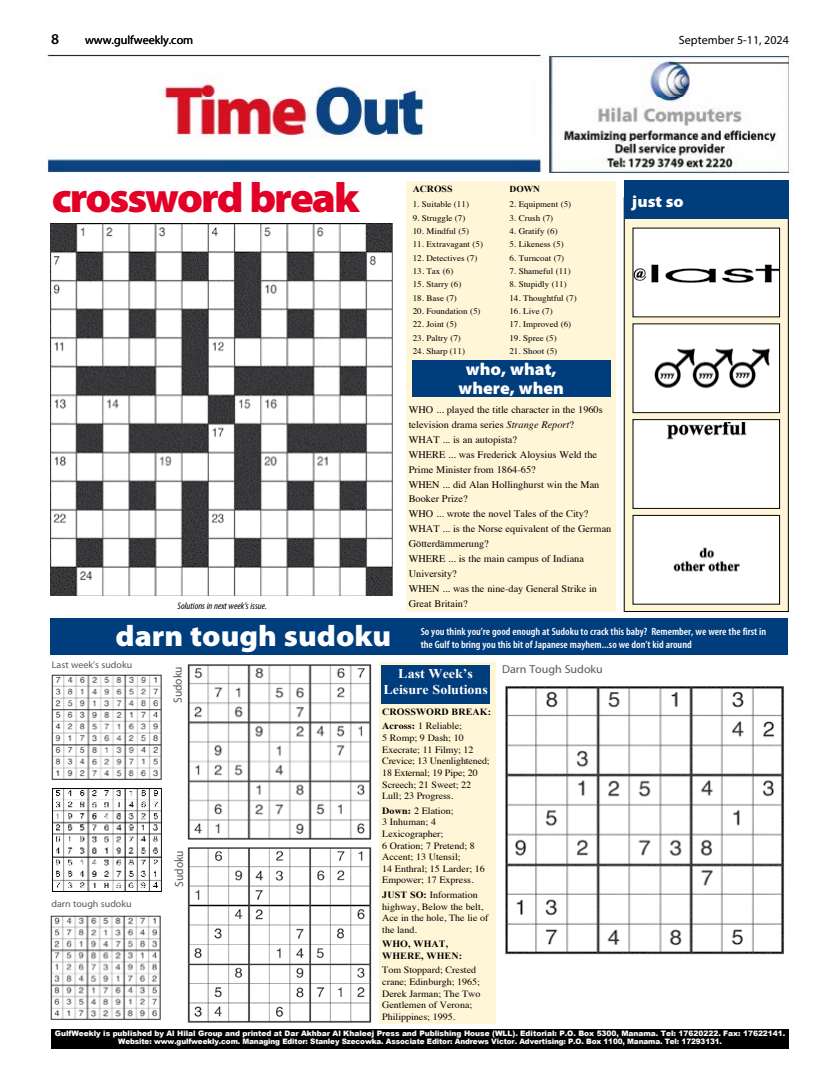
<style>
.page{position:relative;width:823px;height:1078px;background:#fff}
.page>*{position:absolute;margin:0;border:0;box-sizing:border-box;transform-origin:0 0}
.t1{font:900 42.2px "Myriad Pro";letter-spacing:-.045em;color:#e20026;scale:1.04 1}
.t2{font:900 29.7px "Myriad Pro";color:#fff;scale:1.06 1}
.t3{font:900 17.3px/19.2px "Myriad Pro";color:#fff;text-align:center;scale:1.04 1}
.t4{font:900 16.3px "Myriad Pro";color:#fff;scale:1.06 1}
.t5{font:600 15px "Myriad Pro";color:#000}
.t6{font:600 14.7px "Myriad Pro";color:#000}
.t7{font:700 13.4px/16.1px "Times New Roman";color:#fff;text-align:center;scale:1.04 1}
.t8{font:12px "Myriad Pro";color:#000}
.t9{font:12px "Myriad Pro";color:#58585a;scale:.96 1}
.t10{font:11.7px "Myriad Pro";color:#000}
.t11{font:11.5px "Myriad Pro";color:#58585a;scale:1.04 1}
.t12{font:600 condensed 10.5px/13.4px "Myriad Pro";color:#fff;scale:1.04 1}
.t13{font:10.1px/14.9px "Times";color:#000}
.t14{font:9.6px/11.6px "Times";color:#000;scale:1.04 1}
.t15{font:700 9.6px/11.6px "Times New Roman";letter-spacing:.01em;color:#000;scale:1.04 1}
.t16{font:9.6px "Myriad Pro";color:#58585a;scale:1.04 1}
.t17{font:italic condensed 9.6px "Myriad Pro";color:#000;scale:1.04 1}
.t18{font:700 9.4px "Times New Roman";color:#000;scale:1.04 1}
.t19{font:700 9.1px "Times New Roman";color:#000;scale:1.04 1}
.t20{font:8.6px "Times";color:#000;scale:1.04 1}
.t21{font:900 7.5px/8px "Arial";letter-spacing:-.005em;color:#fff;text-align:center}
.s1{font-style:italic}
.s2{font-weight:700}
.s3{font-family:"Times New Roman";font-weight:700}
</style>
<div class="page">
<div style="left:406px;top:181px;width:209px;height:430px;background:#fff5d7"></div>
<img style="left:51px;top:224px;width:341px;height:371px">
<div style="left:50px;top:618px;width:737px;height:37px;background:#003d7d"></div>
<div style="left:412px;top:360px;width:198px;height:37px;background:#003d7d"></div>
<img style="left:51px;top:674px;width:111px;height:106px">
<img style="left:51px;top:788px;width:111px;height:104px">
<img style="left:50px;top:915px;width:111px;height:104px">
<img style="left:505px;top:686px;width:279px;height:269px">
<div style="left:379px;top:661px;width:116px;height:362px;background:#fff5d7"></div>
<div style="left:381px;top:665px;width:109px;height:38px;background:#003d7d"></div>
<div style="left:624px;top:198px;width:163px;height:413px;background:#fff5d7"></div>
<div style="left:632px;top:324px;width:147px;height:88px;background:#fff"></div>
<img style="left:654px;top:348px;width:116px;height:41px">
<div style="left:632px;top:323px;width:147px;height:90px;border:1px solid #000"></div>
<div style="left:623px;top:181px;width:165px;height:38px;background:#003d7d"></div>
<div style="left:632px;top:419px;width:147px;height:89px;background:#fff"></div>
<img style="left:667px;top:422px;width:80px;height:18px">
<div style="left:632px;top:419px;width:147px;height:90px;border:1px solid #000"></div>
<div style="left:632px;top:228px;width:147px;height:89px;background:#fff"></div>
<img style="left:634px;top:264px;width:143px;height:19px">
<img style="left:187px;top:664px;width:185px;height:176px">
<img style="left:187px;top:847px;width:185px;height:176px">
<div style="left:632px;top:515px;width:147px;height:89px;background:#fff"></div>
<img style="left:673px;top:547px;width:67px;height:25px">
<div style="left:632px;top:515px;width:147px;height:89px;border:1px solid #000"></div>
<img style="left:46px;top:54px;width:498px;height:119px">
<img style="left:548px;top:55px;width:246px;height:119px">
<div style="left:51px;top:1028px;width:737px;height:19px;background:#000"></div>
<hr style="left:668px;top:63px;width:120px;height:1px;background:#000">
<h3 class="t5" style="left:51px;top:30px;width:10px">8</h3>
<p class="t8" style="left:85px;top:33px;width:110px">www.gulfweekly.com</p>
<p class="t8" style="left:678px;top:33px;width:111px">September 5-11, 2024</p>
<h3 class="t6" style="left:52px;top:35px;width:10px">6</h3>
<p class="t10" style="left:86px;top:38px;width:110px">www.gulfweekly.com</p>
<p class="t10" style="left:678px;top:38px;width:113px">December 8 - 14, 2021</p>
<h1 class="t1" style="left:52px;top:170px;width:297px">crossword break</h1>
<p class="t17" style="left:177px;top:599px;width:87px">Solutions in next week’s issue.</p>
<p class="t18" style="left:412px;top:182px;width:40px">ACROSS</p>
<p class="t20" style="left:412px;top:196px;width:56px">1. Suitable (11)</p>
<p class="t20" style="left:412px;top:210px;width:52px">9. Struggle (7)</p>
<p class="t20" style="left:412px;top:223px;width:56px">10. Mindful (5)</p>
<p class="t20" style="left:412px;top:236px;width:69px">11. Extravagant (5)</p>
<p class="t20" style="left:412px;top:250px;width:64px">12. Detectives (7)</p>
<p class="t20" style="left:412px;top:263px;width:41px">13. Tax (6)</p>
<p class="t20" style="left:412px;top:276px;width:48px">15. Starry (6)</p>
<p class="t20" style="left:412px;top:290px;width:44px">18. Base (7)</p>
<p class="t20" style="left:412px;top:303px;width:67px">20. Foundation (5)</p>
<p class="t20" style="left:412px;top:316px;width:44px">22. Joint (5)</p>
<p class="t20" style="left:412px;top:330px;width:48px">23. Paltry (7)</p>
<p class="t20" style="left:412px;top:343px;width:52px">24. Sharp (11)</p>
<p class="t19" style="left:509px;top:182px;width:31px">DOWN</p>
<p class="t20" style="left:509px;top:196px;width:61px">2. Equipment (5)</p>
<p class="t20" style="left:509px;top:209px;width:44px">3. Crush (7)</p>
<p class="t20" style="left:509px;top:223px;width:48px">4. Gratify (6)</p>
<p class="t20" style="left:509px;top:236px;width:54px">5. Likeness (5)</p>
<p class="t20" style="left:509px;top:250px;width:54px">6. Turncoat (7)</p>
<p class="t20" style="left:509px;top:263px;width:60px">7. Shameful (11)</p>
<p class="t20" style="left:509px;top:276px;width:57px">8. Stupidly (11)</p>
<p class="t20" style="left:509px;top:290px;width:66px">14. Thoughtful (7)</p>
<p class="t20" style="left:509px;top:303px;width:43px">16. Live (7)</p>
<p class="t20" style="left:509px;top:316px;width:61px">17. Improved (6)</p>
<p class="t20" style="left:509px;top:330px;width:47px">19. Spree (5)</p>
<p class="t20" style="left:509px;top:343px;width:47px">21. Shoot (5)</p>
<h3 class="t3" style="left:458px;top:358px;width:103px">who, what, where, when</h3>
<p class="t13" style="left:408px;top:401px;width:204px">WHO ... played the title character in the 1960s television drama series <span class="s1">Strange Report</span>?<br>WHAT ... is an autopista?<br>WHERE ... was Frederick Aloysius Weld the<br>Prime Minister from 1864-65?<br>WHEN ... did Alan Hollinghurst win the Man<br>Booker Prize?<br>WHO ... wrote the novel Tales of the City?<br>WHAT ... is the Norse equivalent of the German<br>Götterdämmerung?<br>WHERE ... is the main campus of Indiana<br>University?<br>WHEN ... was the nine-day General Strike in<br>Great Britain?</p>
<h3 class="t4" style="left:631px;top:191px;width:50px">just so</h3>
<h2 class="t2" style="left:115px;top:615px;width:261px">darn tough sudoku</h2>
<p class="t12" style="left:420px;top:624px;width:333px">So you think you’re good enough at Sudoku to crack this baby? Remember, we were the first in the Gulf to bring you this bit of Japanese mayhem...so we don’t kid around</p>
<p class="t16" style="left:52px;top:659px;width:79px">Last week’s sudoku</p>
<p class="t9" style="left:170px;top:703px;width:40px;rotate:-90deg">Sudoku</p>
<p class="t16" style="left:51px;top:897px;width:79px">darn tough sudoku</p>
<p class="t9" style="left:172px;top:886px;width:40px;rotate:-90deg">Sudoku</p>
<h3 class="t7" style="left:383px;top:665px;width:102px">Last Week’s<br>Leisure Solutions</h3>
<p class="t15" style="left:382px;top:705px;width:106px">CROSSWORD BREAK:</p>
<p class="t14" style="left:382px;top:719px;width:105px"><span class="s2">Across:</span> 1 Reliable;<br>5 Romp; 9 Dash; 10<br>Execrate; 11 Filmy; 12<br>Crevice; 13 Unenlightened;<br>18 External; 19 Pipe; 20<br>Screech; 21 Sweet; 22<br>Lull; 23 Progress.</p>
<p class="t14" style="left:382px;top:803px;width:100px"><span class="s2">Down:</span> 2 Elation;<br>3 Inhuman; 4<br>Lexicographer;<br>6 Oration; 7 Pretend; 8<br>Accent; 13 Utensil;<br>14 Enthral; 15 Larder; 16<br>Empower; 17 Express.</p>
<p class="t14" style="left:382px;top:887px;width:104px"><span class="s3">JUST SO:</span> Information highway, Below the belt,<br>Ace in the hole, The lie of the land.</p>
<p class="t15" style="left:382px;top:937px;width:78px">WHO, WHAT,<br>WHERE, WHEN:</p>
<p class="t14" style="left:382px;top:963px;width:96px">Tom Stoppard; Crested crane; Edinburgh; 1965;<br>Derek Jarman; The Two<br>Gentlemen of Verona;<br>Philippines; 1995.</p>
<p class="t11" style="left:502px;top:662px;width:98px">Darn Tough Sudoku</p>
<p class="t21" style="left:55px;top:1029px;width:731px">GulfWeekly is published by Al Hilal Group and printed at Dar Akhbar Al Khaleej Press and Publishing House (WLL). Editorial: P.O. Box 5300, Manama. Tel: 17620222. Fax: 17622141.<br>Website: www.gulfweekly.com. Managing Editor: Stanley Szecowka. Associate Editor: Andrews Victor. Advertising: P.O. Box 1100, Manama. Tel: 17293131.</p>
</div>
